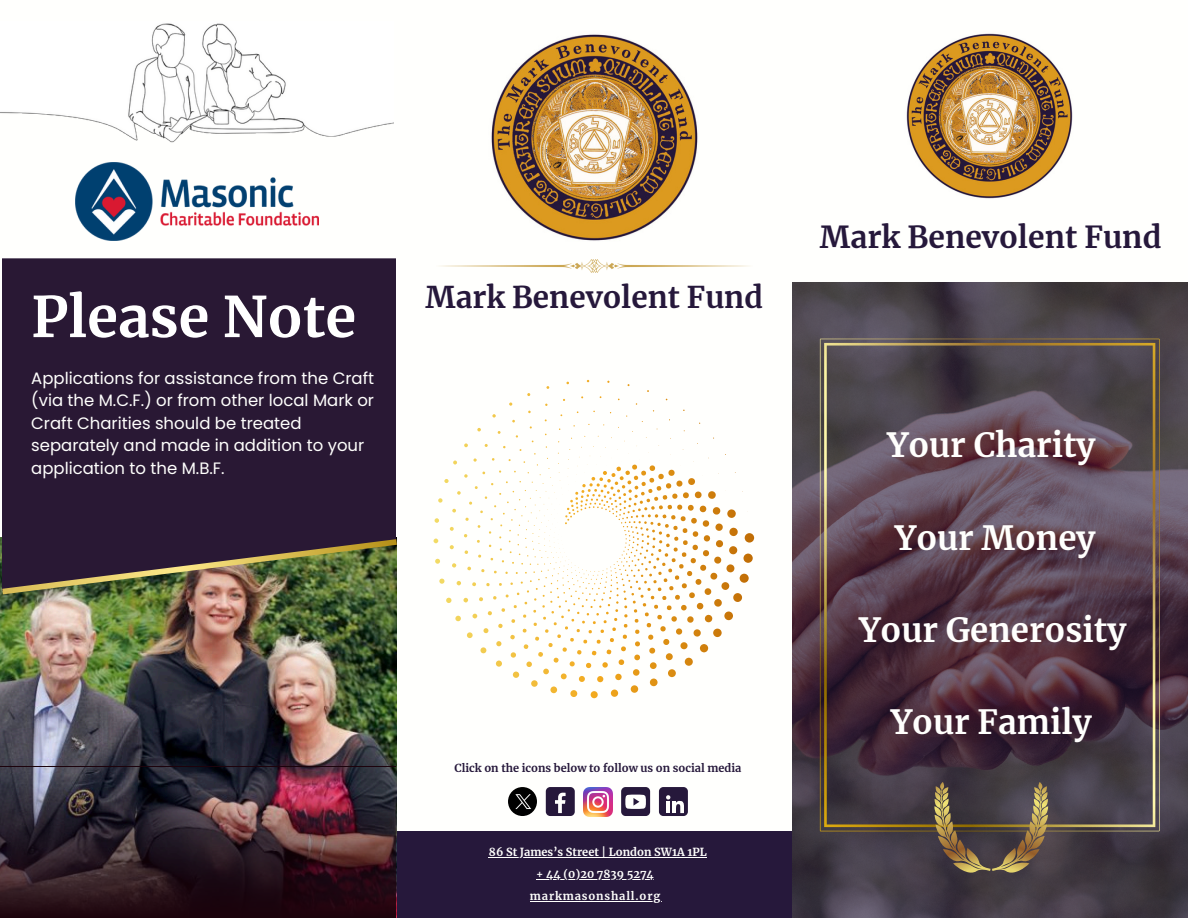
<style>
.page{position:relative;width:1188px;height:918px;background:#fff}
.page>*{position:absolute;margin:0;border:0;box-sizing:border-box;transform-origin:0 0}
.t1{font:700 55.95px "Merriweather";color:#fff}
.t2{font:700 33px "Merriweather";color:#fffffd}
.t3{font:700 30px "Merriweather";color:#26183b}
.t4{font:700 29.7px "Merriweather";color:#26183b}
.t5{font:16.5px/22.5px "Poppins";color:#fffffd}
.t6{font:700 11.1px/22px "Merriweather";letter-spacing:.075em;color:#fffffd;text-align:center}
.t7{font:700 11.1px "Merriweather";color:#fffffd}
.t8{font:700 10.95px "Merriweather";color:#26183b}
</style>
<div class="page">
<div style="left:397px;top:832px;width:395px;height:86px;background:#26183b"></div>
<img style="left:584px;top:787px;width:29px;height:29px">
<div style="left:546px;top:787px;width:29px;height:29px;background:#26183b;border-radius:4px"></div>
<svg style="left:555px;top:793px;width:11px;height:20px"></svg>
<div style="left:621px;top:787px;width:29px;height:29px;background:#26183b;border-radius:4px"></div>
<svg style="left:625px;top:795px;width:21px;height:14px"></svg>
<div style="left:659px;top:787px;width:29px;height:29px;background:#26183b;border-radius:4px"></div>
<svg style="left:666px;top:795px;width:18px;height:18px"></svg>
<img style="left:508px;top:787px;width:29px;height:29px;border-radius:50%">
<img style="left:491px;top:34px;width:207px;height:207px">
<img style="left:440px;top:259px;width:309px;height:14px">
<svg style="left:434px;top:380px;width:320px;height:318px"></svg>
<hr style="left:489px;top:857px;width:218px;height:1px;background:#fffffd">
<hr style="left:536px;top:879px;width:118px;height:1px;background:#fffffd">
<hr style="left:530px;top:901px;width:131px;height:1px;background:#fffffd">
<img style="left:0;top:537px;width:396px;height:381px">
<div style="left:2px;top:258px;width:394px;height:281px;background:#291834"></div>
<img style="left:2px;top:539px;width:395px;height:55px">
<img style="left:0;top:23px;width:394px;height:120px">
<img style="left:75px;top:163px;width:243px;height:77px">
<img style="left:0;top:767px;width:395px;height:151px">
<img style="left:906px;top:33px;width:167px;height:166px">
<svg style="left:792px;top:282px;width:396px;height:636px;background:#483e48"></svg>
<svg style="left:820px;top:339px;width:340px;height:492px;background:#55414a"></svg>
<svg style="left:935px;top:782px;width:113px;height:91px;background:#645645"></svg>
<p class="t1" style="left:31px;top:282px;width:326px">Please Note</p>
<p class="t5" style="left:31px;top:367px;width:344px">Applications for assistance from the Craft (via the M.C.F.) or from other local Mark or Craft Charities should be treated separately and made in addition to your application to the M.B.F.</p>
<h1 class="t4" style="left:426px;top:279px;width:339px">Mark Benevolent Fund</h1>
<p class="t8" style="left:454px;top:761px;width:288px">Click on the icons below to follow us on social media</p>
<h5 class="t7" style="left:489px;top:845px;width:220px">86 St James’s Street | London SW1A 1PL</h5>
<p class="t6" style="left:530px;top:863px;width:132px">+ 44 (0)20 7839 5274 markmasonshall.org</p>
<p class="t3" style="left:820px;top:218px;width:343px">Mark Benevolent Fund</p>
<p class="t2" style="left:887px;top:425px;width:210px">Your Charity</p>
<h4 class="t2" style="left:895px;top:517px;width:202px">Your Money</h4>
<h4 class="t2" style="left:859px;top:609px;width:269px">Your Generosity</h4>
<p class="t2" style="left:891px;top:702px;width:202px">Your Family</p>
</div>
